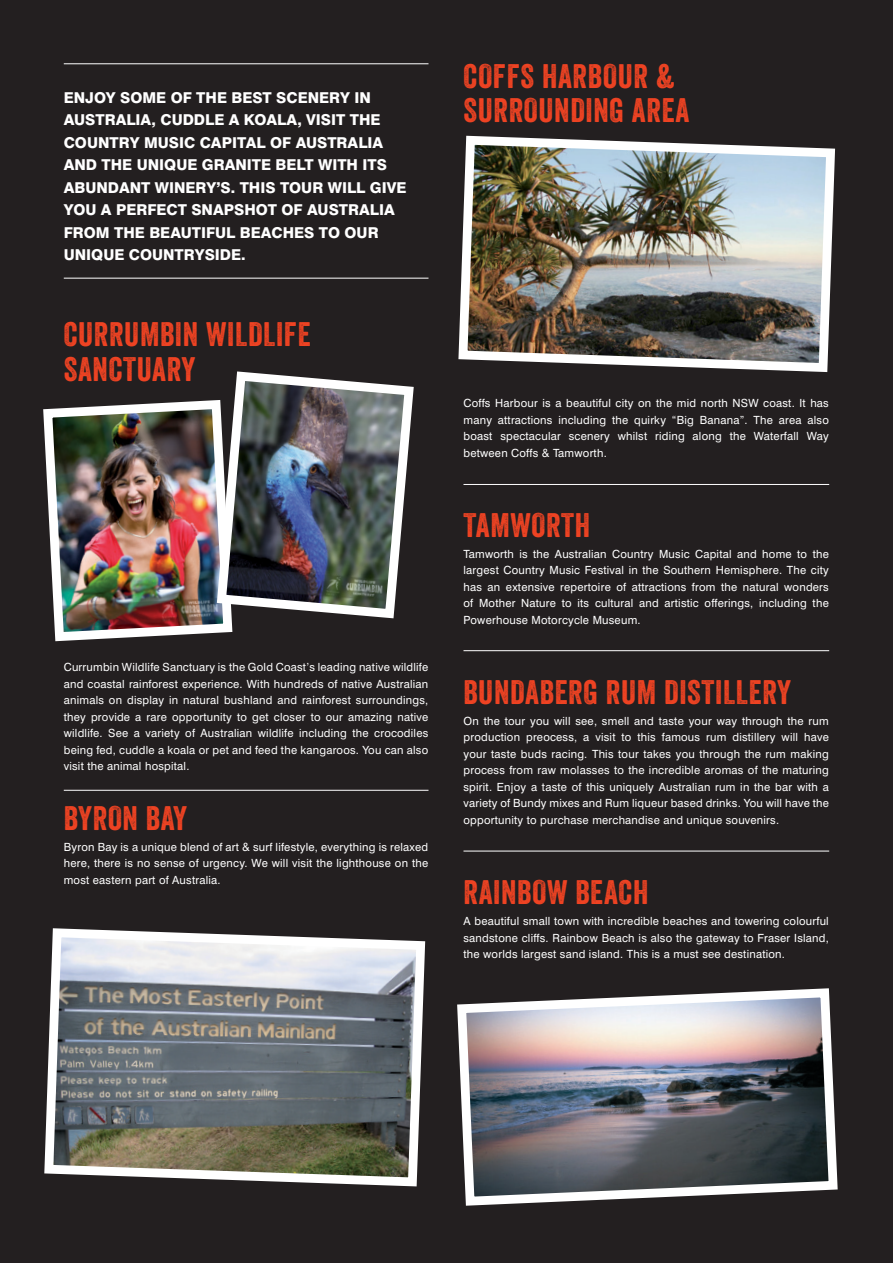
<style>
.page{position:relative;width:893px;height:1263px;background:#231f20}
.page>*{position:absolute;margin:0;border:0;box-sizing:border-box;transform-origin:0 0}
.t1{font:33px/34.5px "Veneer";letter-spacing:.02em;color:#ef4323}
.t2{font:800 15px/22.5px "Swiss 721 BT";color:#fff}
.t3{font:11.25px/16.5px "Swiss 721 BT";letter-spacing:.02em;color:#fff;text-align:justify}
</style>
<div class="page">
<img style="left:43px;top:400px;width:190px;height:242px">
<img style="left:212px;top:371px;width:202px;height:252px">
<img style="left:458px;top:135px;width:378px;height:237px">
<img style="left:457px;top:988px;width:381px;height:218px">
<hr style="left:64px;top:790px;width:364px;height:1px;background:#fff">
<hr style="left:64px;top:278px;width:364px;height:1px;background:#fff">
<hr style="left:64px;top:64px;width:364px;height:1px;background:#fff">
<hr style="left:463px;top:484px;width:366px;height:1px;background:#fff">
<hr style="left:463px;top:650px;width:366px;height:1px;background:#fff">
<hr style="left:463px;top:851px;width:366px;height:1px;background:#fff">
<svg style="left:44px;top:928px;width:382px;height:259px;background:#868988"></svg>
<p class="t2" style="left:64px;top:86px;width:344px">ENJOY SOME OF THE BEST SCENERY IN AUSTRALIA, CUDDLE A KOALA, VISIT THE COUNTRY MUSIC CAPITAL OF AUSTRALIA AND THE UNIQUE GRANITE BELT WITH ITS ABUNDANT WINERY’S. THIS TOUR WILL GIVE YOU A PERFECT SNAPSHOT OF AUSTRALIA FROM THE BEAUTIFUL BEACHES TO OUR UNIQUE COUNTRYSIDE.</p>
<p class="t1" style="left:64px;top:317px;width:248px">CURRUMBIN WILDLIFE<br>SANCTUARY</p>
<p class="t3" style="left:64px;top:659px;width:366px">Currumbin Wildlife Sanctuary is the Gold Coast’s leading native wildlife and coastal rainforest experience. With hundreds of native Australian animals on display in natural bushland and rainforest surroundings, they provide a rare opportunity to get closer to our amazing native wildlife. See a variety of Australian wildlife including the crocodiles being fed, cuddle a koala or pet and feed the kangaroos. You can also visit the animal hospital.</p>
<p class="t1" style="left:64px;top:801px;width:125px">BYRON BAY</p>
<p class="t3" style="left:64px;top:838px;width:366px">Byron Bay is a unique blend of art &amp; surf lifestyle, everything is relaxed here, there is no sense of urgency. We will visit the lighthouse on the most eastern part of Australia.</p>
<p class="t1" style="left:463px;top:58px;width:227px">COFFS HARBOUR &amp;<br>SURROUNDING AREA</p>
<p class="t3" style="left:463px;top:395px;width:367px">Coffs Harbour is a beautiful city on the mid north NSW coast. It has many attractions including the quirky “Big Banana”. The area also boast spectacular scenery whilst riding along the Waterfall Way between Coffs &amp; Tamworth.</p>
<p class="t1" style="left:463px;top:508px;width:128px">TAMWORTH</p>
<p class="t3" style="left:463px;top:546px;width:367px">Tamworth is the Australian Country Music Capital and home to the largest Country Music Festival in the Southern Hemisphere. The city has an extensive repertoire of attractions from the natural wonders of Mother Nature to its cultural and artistic offerings, including the Powerhouse Motorcycle Museum.</p>
<p class="t1" style="left:463px;top:675px;width:329px">BUNDABERG RUM DISTILLERY</p>
<p class="t3" style="left:463px;top:713px;width:367px">On the tour you will see, smell and taste your way through the rum production preocess, a visit to this famous rum distillery will have your taste buds racing. This tour takes you through the rum making process from raw molasses to the incredible aromas of the maturing spirit. Enjoy a taste of this uniquely Australian rum in the bar with a variety of Bundy mixes and Rum liqueur based drinks. You will have the opportunity to purchase merchandise and unique souvenirs.</p>
<p class="t1" style="left:463px;top:875px;width:186px">RAINBOW BEACH</p>
<p class="t3" style="left:463px;top:913px;width:367px">A beautiful small town with incredible beaches and towering colourful sandstone cliffs. Rainbow Beach is also the gateway to Fraser Island, the worlds largest sand island. This is a must see destination.</p>
</div>
